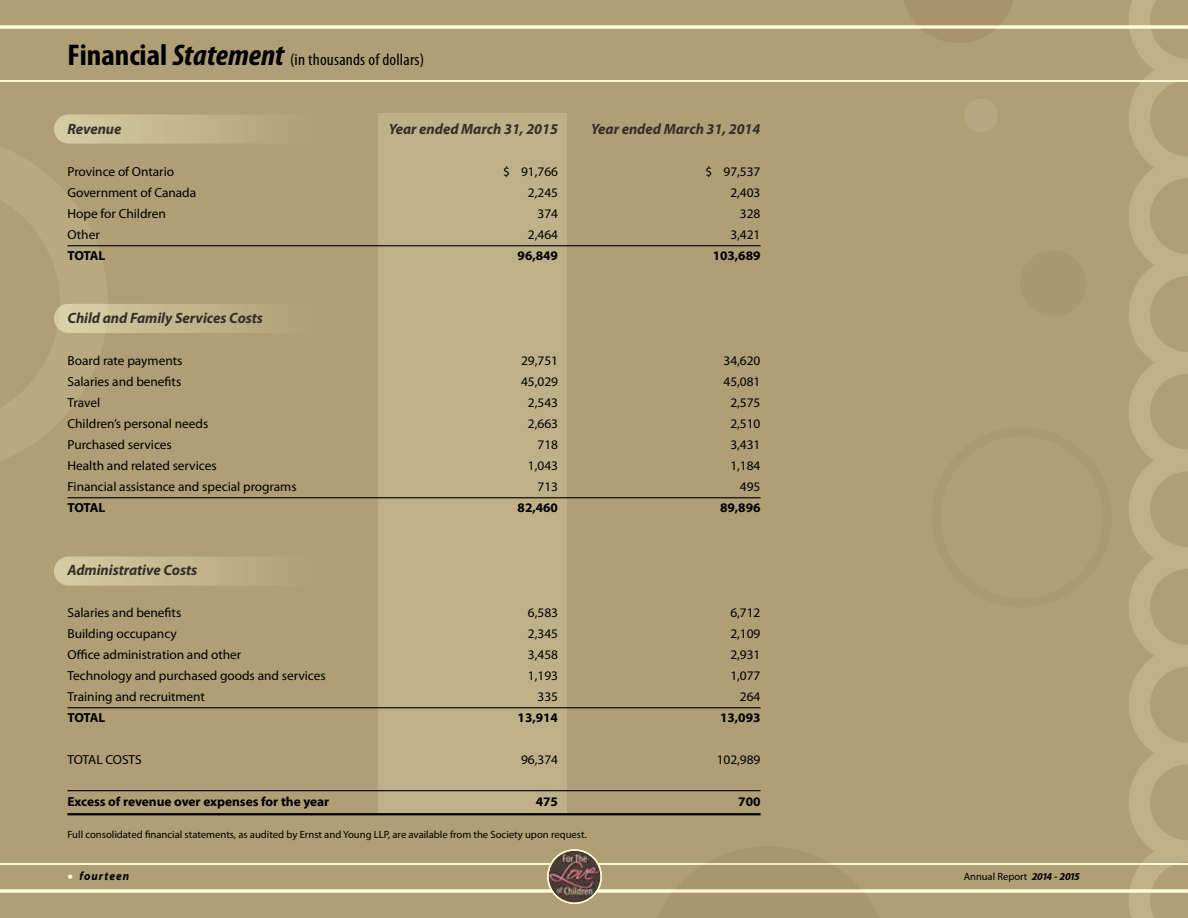
<style>
.page{position:relative;width:1188px;height:918px;background:#af9e76}
.page>*{position:absolute;margin:0;border:0;box-sizing:border-box;transform-origin:0 0}
.t1{font:condensed 16.5px "Myriad Pro";letter-spacing:.01em;color:#000;scale:1.06 1}
.t2{font:italic 700 15px "Myriad Pro";letter-spacing:-.005em;color:#362f29}
.t3{font:13.2px "Myriad Pro";letter-spacing:-.005em;color:#000}
.t4{font:700 13.2px "Myriad Pro";letter-spacing:-.005em;color:#000}
.t5{font:italic 700 12px "Myriad Pro";letter-spacing:.09em;color:#000;scale:.95 1}
.t6{font:10.5px "Myriad Pro";letter-spacing:-.005em;color:#000}
.s1{font-weight:700;font-size:30px}
.s2{font-weight:700;font-style:italic;font-size:30px}
.s3{font-style:normal;font-size:16.5px;color:#fffcd5}
.s4{font-weight:700;font-style:italic}
</style>
<div class="page">
<svg style="left:1129px;top:0;width:59px;height:918px"></svg>
<svg style="left:645px;top:889px;width:246px;height:4px"></svg>
<div style="left:378px;top:113px;width:189px;height:701px;background:#beb088"></div>
<svg style="left:902px;top:0;width:113px;height:43px"></svg>
<div style="left:1020px;top:250px;width:66px;height:67px;background:#ab9871;border-radius:50%"></div>
<div style="left:964px;top:99px;width:34px;height:33px;background:#b6a783;border-radius:50%"></div>
<svg style="left:0;top:114px;width:382px;height:346px"></svg>
<svg style="left:54px;top:557px;width:204px;height:29px"></svg>
<hr style="left:68px;top:245px;width:693px;height:1px;background:#000">
<hr style="left:68px;top:497px;width:693px;height:1px;background:#000">
<hr style="left:68px;top:707px;width:693px;height:1px;background:#000">
<hr style="left:68px;top:790px;width:693px;height:1px;background:#000">
<hr style="left:68px;top:813px;width:693px;height:2px;background:#000">
<hr style="left:0;top:890px;width:1188px;height:2px;background:#fffcd5">
<hr style="left:0;top:863px;width:1188px;height:2px;background:#fffcd5">
<hr style="left:0;top:80px;width:1188px;height:2px;background:#fffcd5">
<hr style="left:0;top:26px;width:1188px;height:2px;background:#fffcd5">
<img style="left:549px;top:851px;width:51px;height:51px;border-radius:26px">
<div style="left:547px;top:849px;width:55px;height:55px;border:2px solid #fffcd5;border-radius:50%"></div>
<p class="t1" style="left:68px;top:49px;width:338px"><span class="s1">Financial</span> <span class="s2">Statement</span> (in thousands of dollars)</p>
<p class="t2" style="left:68px;top:120px;width:55px">Revenue</p>
<p class="t2" style="left:389px;top:120px;width:171px">Year ended March 31, 2015</p>
<p class="t2" style="left:591px;top:120px;width:171px">Year ended March 31, 2014</p>
<p class="t3" style="left:68px;top:164px;width:108px">Province of Ontario</p>
<p class="t3" style="left:503px;top:164px;width:56px">$ 91,766</p>
<p class="t3" style="left:706px;top:164px;width:56px">$ 97,537</p>
<p class="t3" style="left:67px;top:185px;width:130px">Government of Canada</p>
<p class="t3" style="left:528px;top:185px;width:32px">2,245</p>
<p class="t3" style="left:730px;top:185px;width:32px">2,403</p>
<p class="t3" style="left:67px;top:206px;width:100px">Hope for Children</p>
<p class="t3" style="left:538px;top:206px;width:22px">374</p>
<p class="t3" style="left:740px;top:206px;width:22px">328</p>
<p class="t3" style="left:68px;top:227px;width:34px">Other</p>
<p class="t3" style="left:528px;top:227px;width:32px">2,464</p>
<p class="t3" style="left:730px;top:227px;width:32px">3,421</p>
<p class="t4" style="left:67px;top:247px;width:40px">TOTAL</p>
<p class="t4" style="left:518px;top:247px;width:42px">96,849</p>
<p class="t4" style="left:713px;top:247px;width:49px">103,689</p>
<p class="t2" style="left:68px;top:309px;width:197px">Child and Family Services Costs</p>
<p class="t3" style="left:68px;top:353px;width:116px">Board rate payments</p>
<p class="t3" style="left:521px;top:353px;width:38px">29,751</p>
<p class="t3" style="left:724px;top:353px;width:38px">34,620</p>
<p class="t3" style="left:68px;top:374px;width:115px">Salaries and benefits</p>
<p class="t3" style="left:521px;top:374px;width:38px">45,029</p>
<p class="t3" style="left:724px;top:374px;width:38px">45,081</p>
<p class="t3" style="left:68px;top:395px;width:34px">Travel</p>
<p class="t3" style="left:528px;top:395px;width:32px">2,543</p>
<p class="t3" style="left:730px;top:395px;width:32px">2,575</p>
<p class="t3" style="left:67px;top:416px;width:142px">Children’s personal needs</p>
<p class="t3" style="left:528px;top:416px;width:32px">2,663</p>
<p class="t3" style="left:730px;top:416px;width:32px">2,510</p>
<p class="t3" style="left:67px;top:437px;width:106px">Purchased services</p>
<p class="t3" style="left:538px;top:437px;width:22px">718</p>
<p class="t3" style="left:730px;top:437px;width:32px">3,431</p>
<p class="t3" style="left:67px;top:458px;width:151px">Health and related services</p>
<p class="t3" style="left:528px;top:458px;width:32px">1,043</p>
<p class="t3" style="left:730px;top:458px;width:32px">1,184</p>
<p class="t3" style="left:67px;top:479px;width:231px">Financial assistance and special programs</p>
<p class="t3" style="left:538px;top:479px;width:22px">713</p>
<p class="t3" style="left:740px;top:479px;width:22px">495</p>
<p class="t4" style="left:68px;top:499px;width:40px">TOTAL</p>
<p class="t4" style="left:518px;top:499px;width:42px">82,460</p>
<p class="t4" style="left:720px;top:499px;width:42px">89,896</p>
<p class="t2" style="left:68px;top:561px;width:131px">Administrative Costs</p>
<p class="t3" style="left:68px;top:605px;width:115px">Salaries and benefits</p>
<p class="t3" style="left:528px;top:605px;width:32px">6,583</p>
<p class="t3" style="left:730px;top:605px;width:32px">6,712</p>
<p class="t3" style="left:67px;top:626px;width:111px">Building occupancy</p>
<p class="t3" style="left:528px;top:626px;width:32px">2,345</p>
<p class="t3" style="left:730px;top:626px;width:32px">2,109</p>
<p class="t3" style="left:67px;top:647px;width:175px">Office administration and other</p>
<p class="t3" style="left:528px;top:647px;width:32px">3,458</p>
<p class="t3" style="left:730px;top:647px;width:32px">2,931</p>
<p class="t3" style="left:67px;top:668px;width:260px">Technology and purchased goods and services</p>
<p class="t3" style="left:528px;top:668px;width:32px">1,193</p>
<p class="t3" style="left:730px;top:668px;width:32px">1,077</p>
<p class="t3" style="left:67px;top:689px;width:139px">Training and recruitment</p>
<p class="t3" style="left:538px;top:689px;width:22px">335</p>
<p class="t3" style="left:740px;top:689px;width:22px">264</p>
<p class="t4" style="left:68px;top:709px;width:40px">TOTAL</p>
<p class="t4" style="left:518px;top:709px;width:42px">13,914</p>
<p class="t4" style="left:720px;top:709px;width:42px">13,093</p>
<p class="t3" style="left:68px;top:752px;width:76px">TOTAL COSTS</p>
<p class="t3" style="left:521px;top:752px;width:38px">96,374</p>
<p class="t3" style="left:717px;top:752px;width:45px">102,989</p>
<p class="t4" style="left:68px;top:793px;width:263px">Excess of revenue over expenses for the year</p>
<p class="t4" style="left:536px;top:793px;width:24px">475</p>
<p class="t4" style="left:738px;top:793px;width:24px">700</p>
<p class="t6" style="left:68px;top:828px;width:521px">Full consolidated financial statements, as audited by Ernst and Young LLP, are available from the Society upon request.</p>
<p class="t5" style="left:68px;top:868px;width:67px"><span class="s3">•</span> fourteen</p>
<p class="t6" style="left:964px;top:870px;width:118px">Annual Report <span class="s4">2014 - 2015</span></p>
</div>
